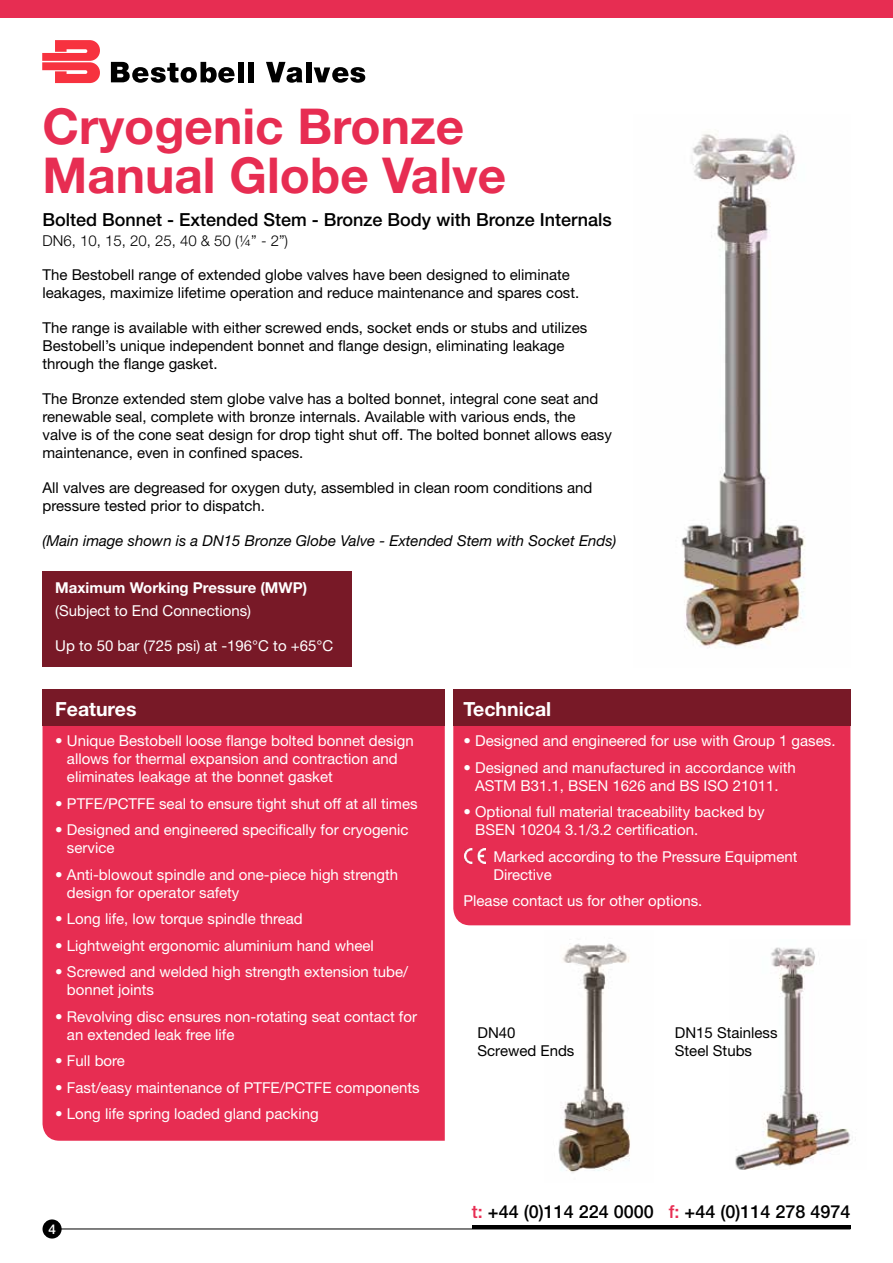
<style>
.page{position:relative;width:893px;height:1263px;background:#fff}
.page>*{position:absolute;margin:0;border:0;box-sizing:border-box;transform-origin:0 0}
.t1{font:700 49.5px/49.5px "Helvetica Neue LT Std";color:#e72d52}
.t2{font:700 19.5px "Helvetica Neue LT Std";color:#fff}
.t3{font:500 18px "Helvetica Neue LT Std";color:#000}
.t4{font:15px/18px "Helvetica Neue LT Std";color:#fff}
.t5{font:15px/18px "Helvetica Neue LT Std";color:#000}
.t6{font:italic 15px "Helvetica Neue LT Std";color:#000}
.t7{font:300 15px "Helvetica Neue LT Std";color:#000}
.t8{font:700 15px "Helvetica Neue LT Std";color:#fff}
.t9{font:500 13.5px "Helvetica Neue LT Std";color:#fff}
.s1{color:#e72d52}
</style>
<div class="page">
<div style="left:453px;top:726px;width:397px;height:199px;background:#e72d52"></div>
<div style="left:453px;top:689px;width:397px;height:37px;background:#781927"></div>
<div style="left:43px;top:1219px;width:19px;height:19px;background:#000;border-radius:50%"></div>
<hr style="left:51px;top:1228px;width:799px;height:1px;background:#000">
<hr style="left:472px;top:1225px;width:378px;height:4px;background:#000">
<div style="left:0;top:0;width:893px;height:17px;background:#e72d52"></div>
<svg style="left:42px;top:40px;width:58px;height:43px"></svg>
<svg style="left:111px;top:62px;width:124px;height:21px"></svg>
<div style="left:238px;top:62px;width:6px;height:20px;background:#000"></div>
<div style="left:248px;top:62px;width:5px;height:20px;background:#000"></div>
<svg style="left:266px;top:62px;width:37px;height:21px"></svg>
<div style="left:306px;top:62px;width:5px;height:20px;background:#000"></div>
<svg style="left:314px;top:67px;width:51px;height:16px"></svg>
<img style="left:681px;top:134px;width:124px;height:514px">
<div style="left:43px;top:726px;width:402px;height:415px;background:#e72d52"></div>
<div style="left:43px;top:689px;width:402px;height:37px;background:#781927"></div>
<div style="left:43px;top:571px;width:309px;height:96px;background:#781927"></div>
<img style="left:464px;top:848px;width:21px;height:15px">
<img style="left:558px;top:943px;width:72px;height:230px">
<img style="left:735px;top:947px;width:118px;height:222px">
<h1 class="t1" style="left:43px;top:100px;width:465px">Cryogenic Bronze<br>Manual Globe Valve</h1>
<p class="t3" style="left:43px;top:209px;width:571px">Bolted Bonnet - Extended Stem - Bronze Body with Bronze Internals</p>
<p class="t7" style="left:43px;top:232px;width:247px">DN6, 10, 15, 20, 25, 40 &amp; 50 (1/4” - 2”)</p>
<p class="t5" style="left:43px;top:265px;width:538px">The Bestobell range of extended globe valves have been designed to eliminate leakages, maximize lifetime operation and reduce maintenance and spares cost.</p>
<p class="t5" style="left:43px;top:318px;width:546px">The range is available with either screwed ends, socket ends or stubs and utilizes<br>Bestobell’s unique independent bonnet and flange design, eliminating leakage through the flange gasket.</p>
<p class="t5" style="left:43px;top:389px;width:571px">The Bronze extended stem globe valve has a bolted bonnet, integral cone seat and renewable seal, complete with bronze internals. Available with various ends, the valve is of the cone seat design for drop tight shut off. The bolted bonnet allows easy maintenance, even in confined spaces.</p>
<p class="t5" style="left:43px;top:478px;width:551px">All valves are degreased for oxygen duty, assembled in clean room conditions and pressure tested prior to dispatch.</p>
<p class="t6" style="left:43px;top:531px;width:575px">(Main image shown is a DN15 Bronze Globe Valve - Extended Stem with Socket Ends)</p>
<p class="t8" style="left:55px;top:579px;width:253px">Maximum Working Pressure (MWP)</p>
<p class="t4" style="left:55px;top:601px;width:197px">(Subject to End Connections)</p>
<p class="t4" style="left:55px;top:636px;width:280px">Up to 50 bar (725 psi) at -196°C to +65°C</p>
<h2 class="t2" style="left:55px;top:696px;width:83px">Features</h2>
<p class="t4" style="left:67px;top:732px;width:348px;text-indent:-12px">• Unique Bestobell loose flange bolted bonnet design allows for thermal expansion and contraction and eliminates leakage at the bonnet gasket</p>
<p class="t4" style="left:55px;top:794px;width:364px">• PTFE/PCTFE seal to ensure tight shut off at all times</p>
<p class="t4" style="left:67px;top:821px;width:343px;text-indent:-12px">• Designed and engineered specifically for cryogenic service</p>
<p class="t4" style="left:67px;top:865px;width:333px;text-indent:-12px">• Anti-blowout spindle and one-piece high strength design for operator safety</p>
<p class="t4" style="left:55px;top:910px;width:249px">• Long life, low torque spindle thread</p>
<p class="t4" style="left:55px;top:936px;width:320px">• Lightweight ergonomic aluminium hand wheel</p>
<p class="t4" style="left:67px;top:963px;width:343px;text-indent:-12px">• Screwed and welded high strength extension tube/ bonnet joints</p>
<p class="t4" style="left:67px;top:1007px;width:352px;text-indent:-12px">• Revolving disc ensures non-rotating seat contact for an extended leak free life</p>
<p class="t4" style="left:55px;top:1052px;width:71px">• Full bore</p>
<p class="t4" style="left:55px;top:1078px;width:366px">• Fast/easy maintenance of PTFE/PCTFE components</p>
<p class="t4" style="left:55px;top:1105px;width:265px">• Long life spring loaded gland packing</p>
<p class="t9" style="left:48px;top:1221px;width:9px">4</p>
<h2 class="t2" style="left:463px;top:696px;width:89px">Technical</h2>
<p class="t4" style="left:463px;top:732px;width:374px">• Designed and engineered for use with Group 1 gases.</p>
<p class="t4" style="left:463px;top:758px;width:334px;text-align:center">• Designed and manufactured in accordance with<br>ASTM B31.1, BSEN 1626 and BS ISO 21011.</p>
<p class="t4" style="left:475px;top:803px;width:291px;text-indent:-12px">• Optional full material traceability backed by<br>BSEN 10204 3.1/3.2 certification.</p>
<p class="t4" style="left:493px;top:847px;width:305px">Marked according to the Pressure Equipment<br>Directive</p>
<p class="t4" style="left:463px;top:892px;width:240px">Please contact us for other options.</p>
<p class="t5" style="left:477px;top:1023px;width:98px">DN40<br>Screwed Ends</p>
<p class="t5" style="left:675px;top:1023px;width:104px">DN15 Stainless<br>Steel Stubs</p>
<p class="t3" style="left:472px;top:1201px;width:380px"><span class="s1">t:</span> +44 (0)114 224 0000 <span class="s1">f:</span> +44 (0)114 278 4974</p>
</div>
